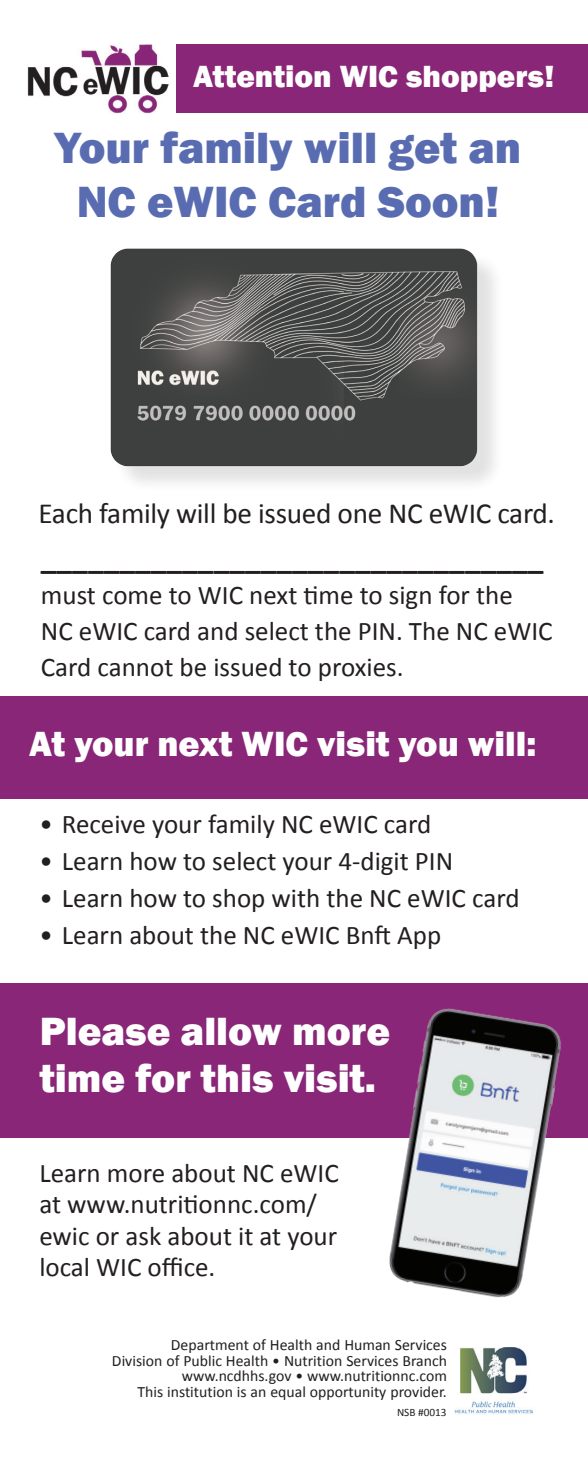
<style>
.page{position:relative;width:588px;height:1458px;background:#fff}
.page>*{position:absolute;margin:0;border:0;box-sizing:border-box;transform-origin:0 0}
.t1{font:800 45px/54px "Franklin Gothic";color:#4056a5;text-align:center}
.t2{font:800 40.5px/47.2px "Franklin Gothic";color:#fff}
.t3{font:800 36px "Franklin Gothic";color:#fff}
.t4{font:700 31.5px "Calibri";color:#231f20}
.t5{font:800 31.5px "Franklin Gothic";color:#fff}
.t6{font:29.25px "Calibri";letter-spacing:-.01em;color:#231f20}
.t7{font:27px/31.5px "Calibri";color:#231f20}
.t8{font:15.75px/15.8px "Calibri";color:#231f20;text-align:right}
.t9{font:11.25px "Calibri";color:#231f20}
</style>
<div class="page">
<div style="left:176px;top:45px;width:411px;height:68px;background:#8a2678"></div>
<div style="left:0;top:696px;width:587px;height:102px;background:#892678"></div>
<div style="left:0;top:983px;width:587px;height:154px;background:#892678"></div>
<img style="left:27px;top:45px;width:141px;height:68px">
<img style="left:454px;top:1348px;width:78px;height:66px">
<img style="left:380px;top:1008px;width:186px;height:290px">
<div style="left:114px;top:251px;width:390px;height:242px;background:#231f20;opacity:.13"></div>
<img style="left:110px;top:248px;width:394px;height:230px">
<p class="t5" style="left:193px;top:56px;width:362px">Attention WIC shoppers!</p>
<h1 class="t1" style="left:54px;top:121px;width:468px">Your family will get an<br>NC eWIC Card Soon!</h1>
<p class="t6" style="left:38px;top:494px;width:517px">Each family will be issued one NC eWIC card.</p>
<p class="t4" style="left:41px;top:537px;width:503px">________________________________</p>
<p class="t7" style="left:41px;top:577px;width:513px;line-height:36px">must come to WIC next time to sign for the<br>NC eWIC card and select the PIN. The NC eWIC<br>Card cannot be issued to proxies.</p>
<h3 class="t3" style="left:29px;top:721px;width:508px">At your next WIC visit you will:</h3>
<p class="t7" style="left:39px;top:808px;width:393px">• Receive your family NC eWIC card</p>
<p class="t7" style="left:39px;top:846px;width:415px">• Learn how to select your 4-digit PIN</p>
<p class="t7" style="left:39px;top:883px;width:481px">• Learn how to shop with the NC eWIC card</p>
<p class="t7" style="left:39px;top:920px;width:403px">• Learn about the NC eWIC Bnft App</p>
<h2 class="t2" style="left:40px;top:1008px;width:351px">Please allow more time for this visit.</h2>
<p class="t7" style="left:39px;top:1157px;width:301px">Learn more about NC eWIC at www.nutritionnc.com/ ewic or ask about it at your local WIC office.</p>
<p class="t8" style="left:112px;top:1337px;width:336px">Department of Health and Human Services<br>Division of Public Health • Nutrition Services Branch www.ncdhhs.gov • www.nutritionnc.com<br>This institution is an equal opportunity provider.</p>
<p class="t9" style="left:396px;top:1405px;width:51px">NSB #0013</p>
</div>
